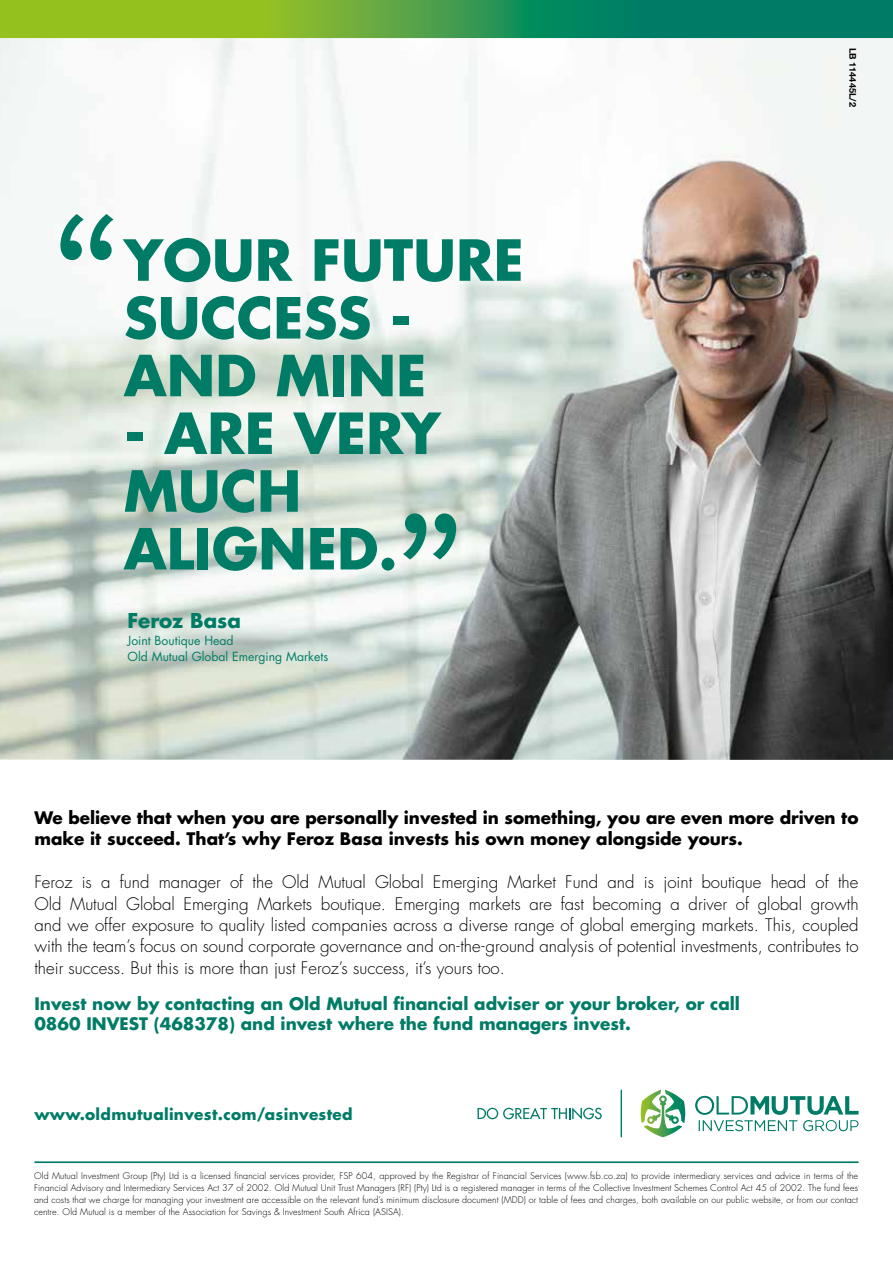
<style>
.page{position:relative;width:893px;height:1263px;background:#fff}
.page>*{position:absolute;margin:0;border:0;box-sizing:border-box;transform-origin:0 0}
.t1{font:700 55.05px/57.8px "Futura Std";color:#007c66}
.t2{font:700 19.95px "Futura Std";color:#007c66}
.t3{font:300 16.8px/21.5px "Futura Std";color:#000;text-align:justify}
.t4{font:700 16.8px/21.5px "Futura Std";color:#000}
.t5{font:700 16.8px/20px "Futura Std";color:#007c66}
.t6{font:700 15.3px "Futura Std";letter-spacing:.02em;color:#007c66}
.t7{font:12.3px/16.8px "Futura Std";color:#007c66}
.t8{font:300 9.15px/10.9px "Futura Std";letter-spacing:-.01em;color:#000;text-align:justify}
.t9{font:700 9.15px "Helvetica Neue";color:#000}
.t10{font:300 9px/12px "Futura Std";letter-spacing:.01em;color:#000;text-align:justify}
</style>
<div class="page">
<svg style="left:0;top:0;width:893px;height:38px"></svg>
<hr style="left:621px;top:1090px;width:1px;height:47px;background:#007c66">
<svg style="left:477px;top:1107px;width:125px;height:12px"></svg>
<svg style="left:641px;top:1090px;width:44px;height:47px"></svg>
<svg style="left:695px;top:1096px;width:164px;height:35px"></svg>
<hr style="left:34px;top:1161px;width:824px;height:2px;background:#007c66">
<img style="left:0;top:38px;width:893px;height:722px">
<svg style="left:60px;top:214px;width:53px;height:46px"></svg>
<svg style="left:403px;top:513px;width:53px;height:46px"></svg>
<h1 class="t1" style="left:124px;top:231px;width:402px">YOUR FUTURE<br>SUCCESS -<br>AND MINE</h1>
<h1 class="t1" style="left:124px;top:404px;width:318px">- ARE VERY<br>MUCH<br>ALIGNED.</h1>
<h2 class="t2" style="left:128px;top:607px;width:115px">Feroz Basa</h2>
<h3 class="t7" style="left:128px;top:632px;width:202px">Joint Boutique Head<br>Old Mutual Global Emerging Markets</h3>
<p class="t9" style="left:860px;top:48px;width:61px;rotate:90deg">LB 114445L/2</p>
<h3 class="t4" style="left:34px;top:807px;width:825px">We believe that when you are personally invested in something, you are even more driven to make it succeed. That’s why Feroz Basa invests his own money alongside yours.</h3>
<p class="t3" style="left:34px;top:872px;width:826px">Feroz is a fund manager of the Old Mutual Global Emerging Market Fund and is joint boutique head of the Old Mutual Global Emerging Markets boutique. Emerging markets are fast becoming a driver of global growth and we offer exposure to quality listed companies across a diverse range of global emerging markets. This, coupled with the team’s focus on sound corporate governance and on-the-ground analysis of potential investments, contributes to their success. But this is more than just Feroz’s success, it’s yours too.</p>
<h3 class="t5" style="left:34px;top:993px;width:707px">Invest now by contacting an Old Mutual financial adviser or your broker, or call<br>0860 INVEST (468378) and invest where the fund managers invest.</h3>
<h3 class="t6" style="left:34px;top:1104px;width:320px">www.oldmutualinvest.com/asinvested</h3>
<p class="t8" style="left:34px;top:1171px;width:826px;text-indent:45px">Investment Group (Pty) Ltd is a licensed financial services provider, FSP 604, approved by the Registrar of Financial Services (www.fsb.co.za) to provide intermediary services and advice in terms of the Financial Advisory and Intermediary Services Act 37 of 2002. Old Mutual Unit Trust Managers (RF) (Pty) Ltd is a registered manager in terms of the Collective Investment Schemes Control Act 45 of 2002. The fund fees and costs that we charge for managing your investment are accessible on the relevant fund’s minimum disclosure document (MDD) or table of fees and charges, both available on our public website, or from our contact centre. Old Mutual is a member of the Association of Savings &amp; Investment South Africa (ASISA).</p>
<p class="t10" style="left:34px;top:1170px;width:826px">Old Mutual Investment Group (Pty) Ltd is a licensed financial services provider, FSP 604, approved by the Registrar of Financial Services (www.fsb.co.za) to provide intermediary services and advice in terms of the Financial Advisory and Intermediary Services Act 37 of 2002. Old Mutual Unit Trust Managers (RF) (Pty) Ltd is a registered manager in terms of the Collective Investment Schemes Control Act 45 of 2002. The fund fees and costs that we charge for managing your investment are accessible on the relevant fund’s minimum disclosure document (MDD) or table of fees and charges, both available on our public website, or from our contact centre. Old Mutual is a member of the Association for Savings &amp; Investment South Africa (ASISA).</p>
</div>
